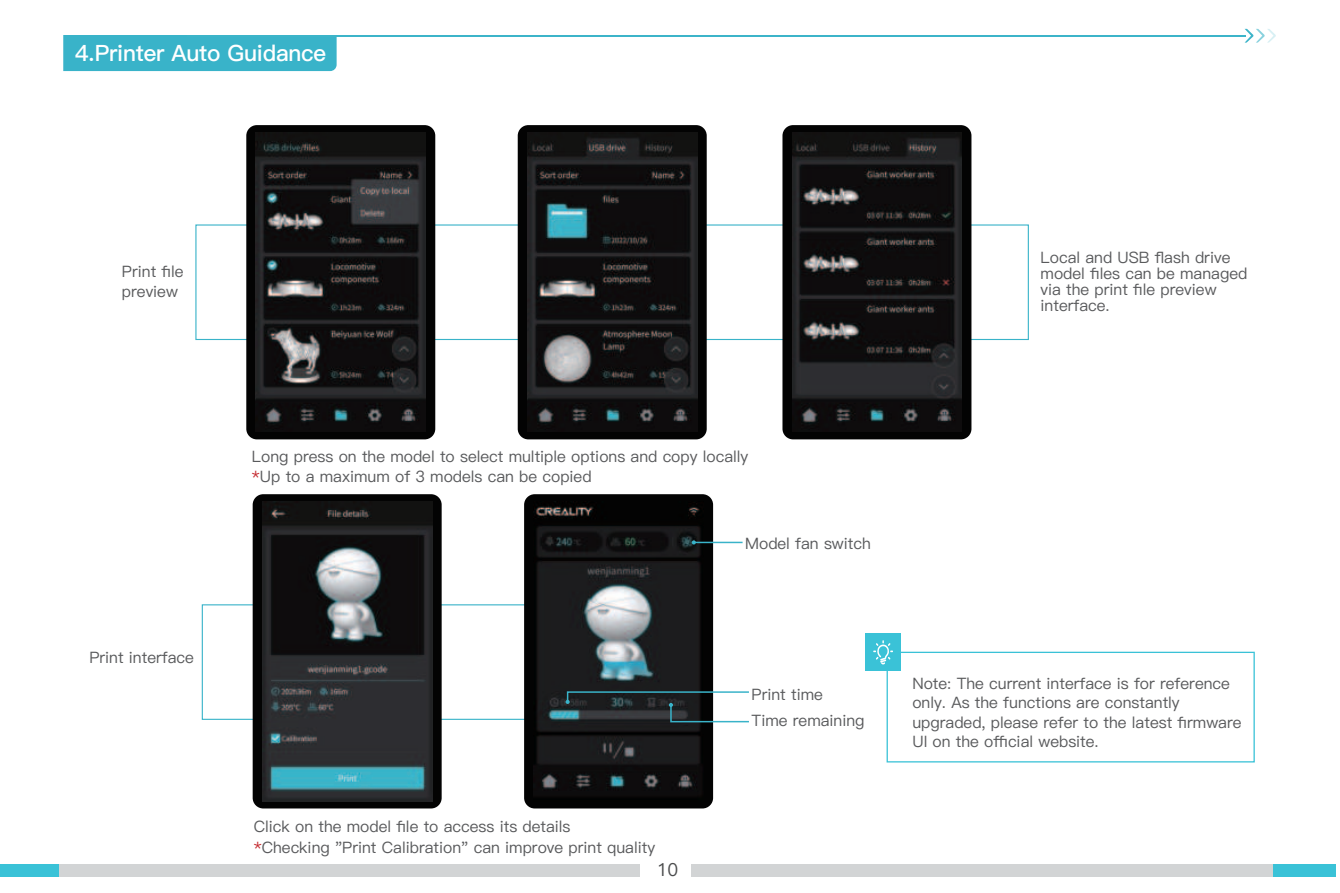
<style>
.page{position:relative;width:1340px;height:893px;background:#fff}
.page>*{position:absolute;margin:0;border:0;box-sizing:border-box;transform-origin:0 0}
.t1{font:22.5px "Ping Fang SC Bold";letter-spacing:-.01em;color:#fff}
.t2{font:18px "Ping Fang SC Medium";color:#4b4c4d}
.t3{font:15.75px/19.1px "Ping Fang SC Medium";color:#595a5c}
.s1{color:#c3272c}
</style>
<div class="page">
<div style="left:63px;top:35px;width:273px;height:36px;background:#39b3c9"></div>
<hr style="left:187px;top:35px;width:1058px;height:2px;background:#3cb4c9">
<svg style="left:1244px;top:29px;width:31px;height:14px"></svg>
<div style="left:0;top:864px;width:640px;height:13px;background:#d2d4d5"></div>
<div style="left:691px;top:864px;width:644px;height:13px;background:#d2d4d5"></div>
<div style="left:0;top:864px;width:59px;height:13px;background:#3ac2d7"></div>
<div style="left:1272px;top:864px;width:63px;height:13px;background:#3ac2d7"></div>
<div style="left:524px;top:494px;width:189px;height:314px;background:#030303;border-radius:11px"></div>
<img style="left:533px;top:503px;width:170px;height:292px">
<svg style="left:691px;top:540px;width:5px;height:4px"></svg>
<hr style="left:693px;top:542px;width:49px;height:1px;background:#39b3c9">
<svg style="left:565px;top:691px;width:184px;height:32px"></svg>
<div style="left:517px;top:125px;width:189px;height:314px;background:#030303;border-radius:11px"></div>
<div style="left:782px;top:125px;width:189px;height:314px;background:#030303;border-radius:11px"></div>
<div style="left:246px;top:125px;width:189px;height:314px;background:#030303;border-radius:11px"></div>
<div style="left:253px;top:494px;width:188px;height:314px;background:#030303;border-radius:11px"></div>
<img style="left:262px;top:502px;width:170px;height:299px">
<div style="left:886px;top:652px;width:368px;height:110px;border:1px solid #3ac2d7"></div>
<div style="left:865px;top:634px;width:35px;height:37px;background:#3ac2d7"></div>
<svg style="left:873px;top:640px;width:20px;height:24px"></svg>
<img style="left:256px;top:133px;width:169px;height:298px">
<img style="left:528px;top:133px;width:169px;height:298px">
<img style="left:792px;top:133px;width:169px;height:298px">
<h1 class="t1" style="left:75px;top:44px;width:253px">4.Printer Auto Guidance</h1>
<p class="t3" style="left:122px;top:262px;width:63px">Print file preview</p>
<p class="t3" style="left:89px;top:648px;width:106px">Print interface</p>
<p class="t3" style="left:1040px;top:250px;width:208px;line-height:16px">Local and USB flash drive model files can be managed via the print file preview interface.</p>
<p class="t3" style="left:252px;top:447px;width:498px;line-height:20.2px">Long press on the model to select multiple options and copy locally <span class="s1">*</span>Up to a maximum of 3 models can be copied</p>
<p class="t3" style="left:745px;top:534px;width:127px">Model fan switch</p>
<p class="t3" style="left:254px;top:817px;width:403px;line-height:20.2px">Click on the model file to access its details<br><span class="s1">*</span>Checking "Print Calibration" can improve print quality</p>
<p class="t2" style="left:657px;top:860px;width:23px">10</p>
<p class="t3" style="left:751px;top:681px;width:114px;line-height:27px">Print time<br>Time remaining</p>
<p class="t3" style="left:912px;top:674px;width:331px">Note: The current interface is for reference only. As the functions are constantly upgraded, please refer to the latest firmware UI on the official website.</p>
</div>
